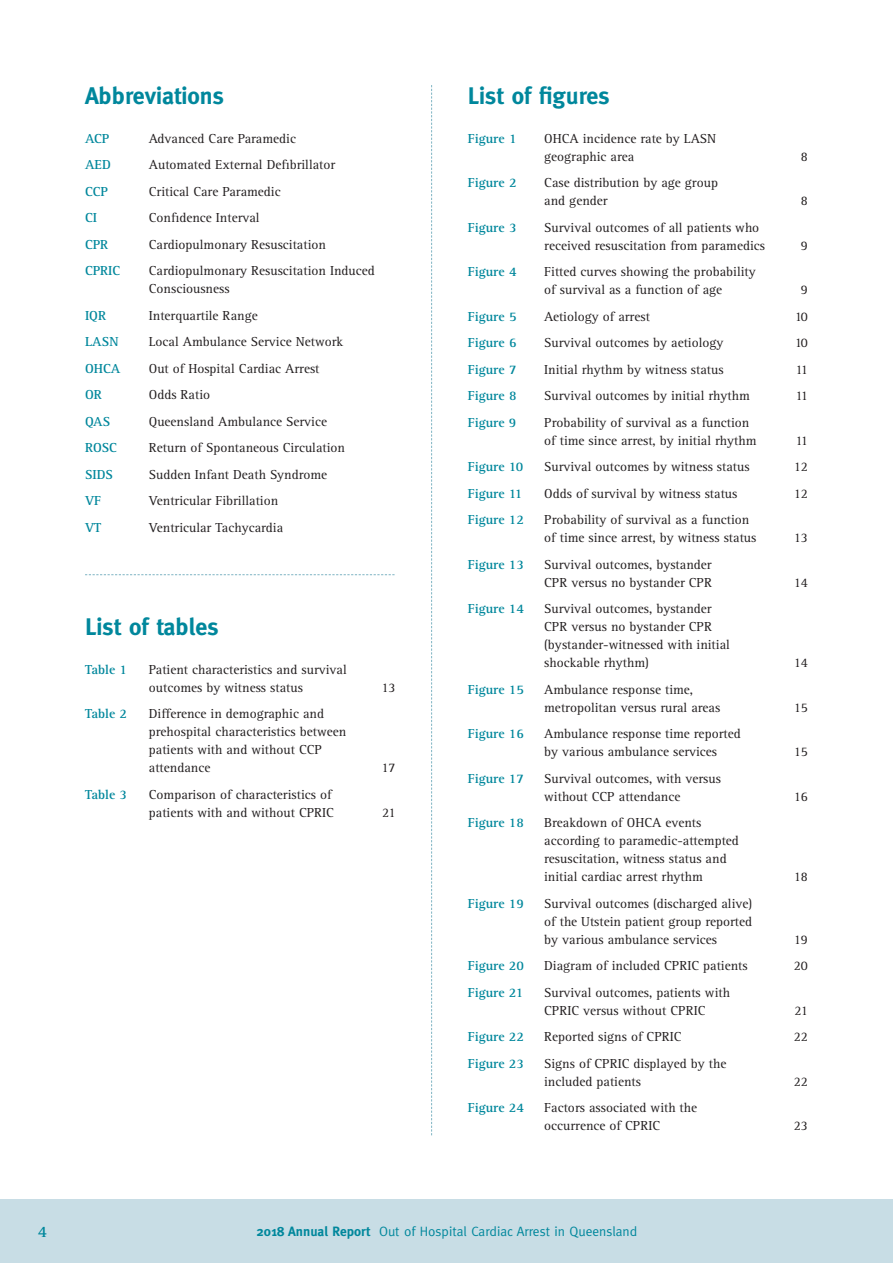
<style>
.page{position:relative;width:893px;height:1263px;background:#fff}
.page>*{position:absolute;margin:0;border:0;box-sizing:border-box;transform-origin:0 0}
.t1{font:700 24px "Meta";color:#00879c}
.t2{font:700 16.5px "Rotis Serif";color:#00879c}
.t3{font:13.5px/18px "Rotis Serif";color:#231f20}
.t4{font:700 13.5px "Rotis Serif";color:#00879c}
.t5{font:13.5px "Meta";color:#00879c}
.s1{font-weight:700}
</style>
<div class="page">
<div style="left:0;top:1199px;width:893px;height:64px;background:#c8dde5"></div>
<svg style="left:431px;top:85px;width:1px;height:1050px"></svg>
<svg style="left:85px;top:574px;width:310px;height:1px"></svg>
<h1 class="t1" style="left:85px;top:81px;width:140px">Abbreviations</h1>
<p class="t4" style="left:85px;top:131px;width:26px">ACP</p>
<p class="t3" style="left:149px;top:130px;width:149px">Advanced Care Paramedic</p>
<p class="t4" style="left:85px;top:157px;width:27px">AED</p>
<p class="t3" style="left:149px;top:156px;width:188px">Automated External Defibrillator</p>
<p class="t4" style="left:85px;top:184px;width:25px">CCP</p>
<p class="t3" style="left:149px;top:183px;width:133px">Critical Care Paramedic</p>
<p class="t4" style="left:85px;top:210px;width:14px">CI</p>
<p class="t3" style="left:149px;top:209px;width:112px">Confidence Interval</p>
<p class="t4" style="left:85px;top:237px;width:25px">CPR</p>
<p class="t3" style="left:149px;top:236px;width:179px">Cardiopulmonary Resuscitation</p>
<p class="t4" style="left:85px;top:263px;width:37px">CPRIC</p>
<p class="t3" style="left:149px;top:262px;width:227px">Cardiopulmonary Resuscitation Induced<br>Consciousness</p>
<p class="t4" style="left:85px;top:308px;width:23px">IQR</p>
<p class="t3" style="left:149px;top:307px;width:110px">Interquartile Range</p>
<p class="t4" style="left:85px;top:334px;width:35px">LASN</p>
<p class="t3" style="left:149px;top:333px;width:196px">Local Ambulance Service Network</p>
<p class="t4" style="left:85px;top:361px;width:37px">OHCA</p>
<p class="t3" style="left:149px;top:360px;width:172px">Out of Hospital Cardiac Arrest</p>
<p class="t4" style="left:85px;top:387px;width:18px">OR</p>
<p class="t3" style="left:149px;top:386px;width:63px">Odds Ratio</p>
<p class="t4" style="left:85px;top:414px;width:27px">QAS</p>
<p class="t3" style="left:149px;top:413px;width:180px">Queensland Ambulance Service</p>
<p class="t4" style="left:85px;top:440px;width:34px">ROSC</p>
<p class="t3" style="left:149px;top:439px;width:198px">Return of Spontaneous Circulation</p>
<p class="t4" style="left:85px;top:467px;width:30px">SIDS</p>
<p class="t3" style="left:149px;top:466px;width:180px">Sudden Infant Death Syndrome</p>
<p class="t4" style="left:85px;top:493px;width:18px">VF</p>
<p class="t3" style="left:149px;top:492px;width:131px">Ventricular Fibrillation</p>
<p class="t4" style="left:85px;top:520px;width:18px">VT</p>
<p class="t3" style="left:149px;top:519px;width:136px">Ventricular Tachycardia</p>
<h1 class="t1" style="left:85px;top:612px;width:135px">List of tables</h1>
<p class="t4" style="left:85px;top:661px;width:44px">Table 1</p>
<p class="t3" style="left:149px;top:661px;width:199px">Patient characteristics and survival outcomes by witness status</p>
<p class="t4" style="left:85px;top:706px;width:44px">Table 2</p>
<p class="t3" style="left:149px;top:705px;width:199px">Difference in demographic and prehospital characteristics between patients with and without CCP attendance</p>
<p class="t4" style="left:85px;top:786px;width:44px">Table 3</p>
<p class="t3" style="left:149px;top:786px;width:187px">Comparison of characteristics of patients with and without CPRIC</p>
<p class="t3" style="left:382px;top:679px;width:16px">13</p>
<p class="t3" style="left:382px;top:759px;width:16px">17</p>
<p class="t3" style="left:382px;top:804px;width:15px">21</p>
<h1 class="t1" style="left:468px;top:81px;width:143px">List of figures</h1>
<p class="t4" style="left:468px;top:131px;width:50px">Figure 1</p>
<p class="t3" style="left:544px;top:130px;width:173px">OHCA incidence rate by LASN geographic area</p>
<p class="t4" style="left:468px;top:175px;width:50px">Figure 2</p>
<p class="t3" style="left:544px;top:174px;width:175px">Case distribution by age group and gender</p>
<p class="t4" style="left:468px;top:219px;width:50px">Figure 3</p>
<p class="t3" style="left:544px;top:219px;width:222px">Survival outcomes of all patients who received resuscitation from paramedics</p>
<p class="t4" style="left:468px;top:264px;width:50px">Figure 4</p>
<p class="t3" style="left:544px;top:263px;width:213px">Fitted curves showing the probability of survival as a function of age</p>
<p class="t3" style="left:801px;top:148px;width:9px">8</p>
<p class="t3" style="left:801px;top:192px;width:9px">8</p>
<p class="t3" style="left:801px;top:237px;width:9px">9</p>
<p class="t3" style="left:801px;top:281px;width:9px">9</p>
<p class="t4" style="left:468px;top:308px;width:50px">Figure 5</p>
<p class="t3" style="left:544px;top:308px;width:107px">Aetiology of arrest</p>
<p class="t3" style="left:795px;top:308px;width:15px">10</p>
<p class="t4" style="left:468px;top:335px;width:50px">Figure 6</p>
<p class="t3" style="left:544px;top:334px;width:181px">Survival outcomes by aetiology</p>
<p class="t3" style="left:795px;top:334px;width:15px">10</p>
<p class="t4" style="left:468px;top:361px;width:50px">Figure 7</p>
<p class="t3" style="left:544px;top:361px;width:181px">Initial rhythm by witness status</p>
<p class="t3" style="left:795px;top:361px;width:14px">11</p>
<p class="t4" style="left:468px;top:388px;width:50px">Figure 8</p>
<p class="t3" style="left:544px;top:387px;width:207px">Survival outcomes by initial rhythm</p>
<p class="t3" style="left:795px;top:387px;width:14px">11</p>
<p class="t4" style="left:468px;top:414px;width:50px">Figure 9</p>
<p class="t3" style="left:544px;top:414px;width:214px">Probability of survival as a function of time since arrest, by initial rhythm</p>
<p class="t3" style="left:795px;top:432px;width:14px">11</p>
<p class="t4" style="left:468px;top:459px;width:57px">Figure 10</p>
<p class="t3" style="left:544px;top:458px;width:207px">Survival outcomes by witness status</p>
<p class="t3" style="left:794px;top:458px;width:16px">12</p>
<p class="t4" style="left:468px;top:485px;width:56px">Figure 11</p>
<p class="t3" style="left:544px;top:485px;width:195px">Odds of survival by witness status</p>
<p class="t3" style="left:794px;top:485px;width:16px">12</p>
<p class="t4" style="left:468px;top:512px;width:58px">Figure 12</p>
<p class="t3" style="left:544px;top:511px;width:214px">Probability of survival as a function of time since arrest, by witness status</p>
<p class="t3" style="left:794px;top:529px;width:16px">13</p>
<p class="t4" style="left:468px;top:556px;width:58px">Figure 13</p>
<p class="t3" style="left:544px;top:556px;width:169px">Survival outcomes, bystander<br>CPR versus no bystander CPR</p>
<p class="t4" style="left:468px;top:601px;width:58px">Figure 14</p>
<p class="t3" style="left:544px;top:600px;width:187px">Survival outcomes, bystander<br>CPR versus no bystander CPR (bystander-witnessed with initial shockable rhythm)</p>
<p class="t4" style="left:468px;top:681px;width:58px">Figure 15</p>
<p class="t3" style="left:544px;top:681px;width:178px">Ambulance response time, metropolitan versus rural areas</p>
<p class="t4" style="left:468px;top:726px;width:58px">Figure 16</p>
<p class="t3" style="left:544px;top:725px;width:198px">Ambulance response time reported by various ambulance services</p>
<p class="t4" style="left:468px;top:770px;width:58px">Figure 17</p>
<p class="t3" style="left:544px;top:770px;width:178px">Survival outcomes, with versus without CCP attendance</p>
<p class="t4" style="left:468px;top:815px;width:58px">Figure 18</p>
<p class="t3" style="left:544px;top:814px;width:196px">Breakdown of OHCA events according to paramedic-attempted resuscitation, witness status and initial cardiac arrest rhythm</p>
<p class="t4" style="left:468px;top:895px;width:58px">Figure 19</p>
<p class="t3" style="left:544px;top:895px;width:209px;text-align:justify">Survival outcomes (discharged alive) of the Utstein patient group reported by various ambulance services</p>
<p class="t3" style="left:794px;top:574px;width:16px">14</p>
<p class="t3" style="left:794px;top:654px;width:16px">14</p>
<p class="t3" style="left:794px;top:699px;width:16px">15</p>
<p class="t3" style="left:794px;top:743px;width:16px">15</p>
<p class="t3" style="left:794px;top:788px;width:16px">16</p>
<p class="t3" style="left:794px;top:868px;width:16px">18</p>
<p class="t3" style="left:794px;top:931px;width:16px">19</p>
<p class="t4" style="left:468px;top:958px;width:58px">Figure 20</p>
<p class="t3" style="left:544px;top:957px;width:205px">Diagram of included CPRIC patients</p>
<p class="t3" style="left:794px;top:957px;width:16px">20</p>
<p class="t4" style="left:468px;top:984px;width:57px">Figure 21</p>
<p class="t3" style="left:544px;top:984px;width:187px">Survival outcomes, patients with<br>CPRIC versus without CPRIC</p>
<p class="t3" style="left:795px;top:1002px;width:15px">21</p>
<p class="t4" style="left:468px;top:1029px;width:58px">Figure 22</p>
<p class="t3" style="left:544px;top:1028px;width:139px">Reported signs of CPRIC</p>
<p class="t3" style="left:794px;top:1028px;width:16px">22</p>
<p class="t4" style="left:468px;top:1055px;width:58px">Figure 23</p>
<p class="t3" style="left:544px;top:1055px;width:184px">Signs of CPRIC displayed by the included patients</p>
<p class="t3" style="left:794px;top:1073px;width:16px">22</p>
<p class="t4" style="left:468px;top:1100px;width:58px">Figure 24</p>
<p class="t3" style="left:544px;top:1099px;width:154px">Factors associated with the occurrence of CPRIC</p>
<p class="t3" style="left:794px;top:1117px;width:16px">23</p>
<p class="t2" style="left:38px;top:1222px;width:11px">4</p>
<p class="t5" style="left:257px;top:1224px;width:382px"><span class="s1">2018 Annual Report</span> Out of Hospital Cardiac Arrest in Queensland</p>
</div>
